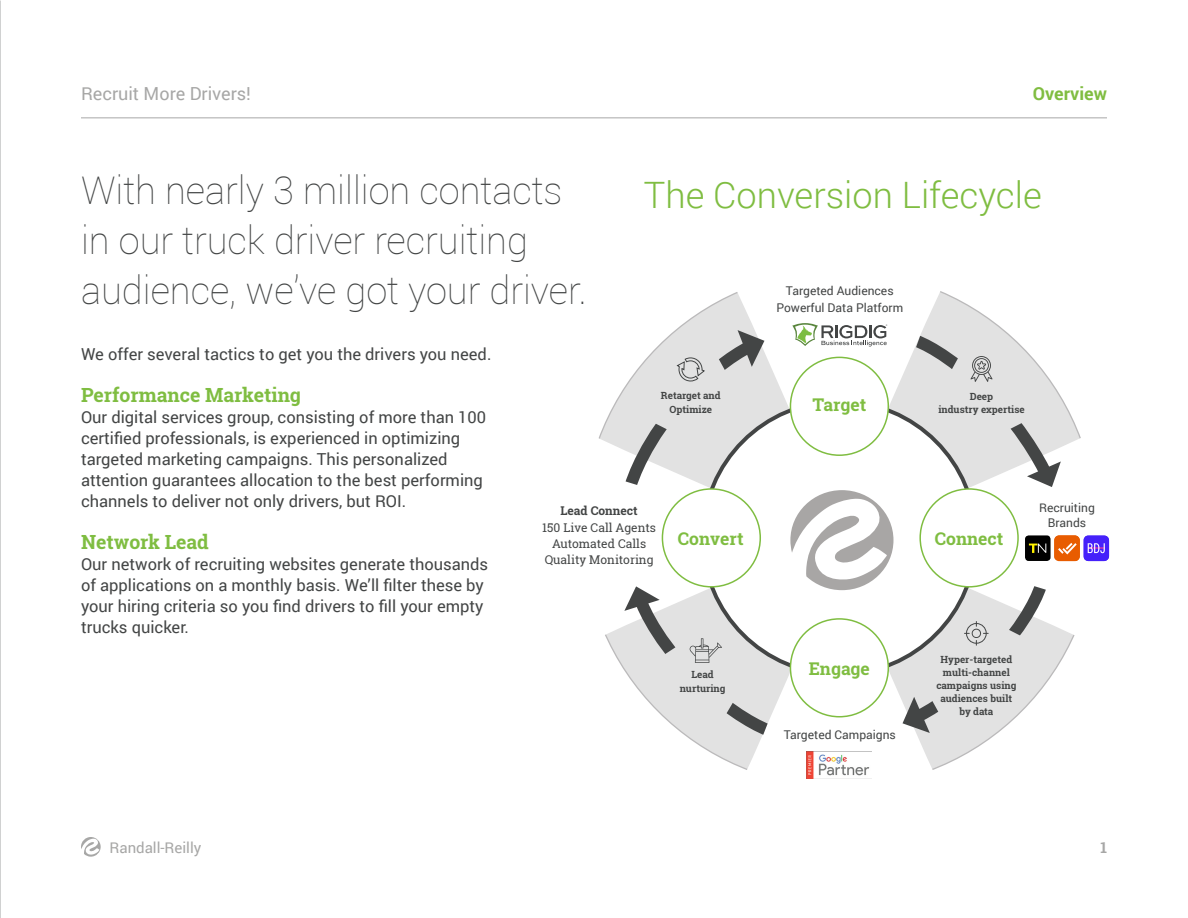
<style>
.page{position:relative;width:1188px;height:918px;background:#fff}
.page>*{position:absolute;margin:0;border:0;box-sizing:border-box;transform-origin:0 0}
.t1{font:100 38.1px/49.8px "Roboto";color:#434545}
.t2{font:300 36.3px "Roboto";color:#7fbd41}
.t3{font:700 19.5px "Roboto Slab";color:#7fbd41}
.t4{font:18px "Roboto";color:#a7a7a6}
.t5{font:700 18px "Roboto";color:#80bd41}
.t6{font:700 17.55px "Roboto Slab";color:#7fbd41}
.t7{font:16.5px/21px "Roboto";color:#434545}
.t8{font:15px "Roboto";color:#a7a7a6}
.t9{font:700 15px "Roboto Slab";color:#a7a7a6}
.t10{font:12px "Roboto";color:#434545}
.t11{font:12px "Roboto Slab";color:#434545}
.t12{font:700 12px "Roboto Slab";color:#434545}
.t13{font:700 9.9px/13.2px "Roboto Slab";color:#434545;text-align:center}
</style>
<div class="page">
<hr style="left:81px;top:117px;width:1026px;height:1px;background:#a7a7a7">
<svg style="left:81px;top:837px;width:20px;height:20px"></svg>
<svg style="left:598px;top:291px;width:512px;height:488px"></svg>
<p class="t4" style="left:81px;top:81px;width:172px">Recruit More Drivers!</p>
<p class="t5" style="left:1033px;top:81px;width:76px">Overview</p>
<p class="t1" style="left:81px;top:164px;width:507px">With nearly 3 million contacts in our truck driver recruiting audience, we’ve got your driver.</p>
<p class="t7" style="left:81px;top:343px;width:412px">We offer several tactics to get you the drivers you need.</p>
<p class="t3" style="left:81px;top:381px;width:222px">Performance Marketing</p>
<p class="t7" style="left:81px;top:406px;width:407px">Our digital services group, consisting of more than 100 certified professionals, is experienced in optimizing targeted marketing campaigns. This personalized attention guarantees allocation to the best performing channels to deliver not only drivers, but ROI.</p>
<p class="t3" style="left:81px;top:528px;width:129px">Network Lead</p>
<p class="t7" style="left:81px;top:553px;width:409px">Our network of recruiting websites generate thousands of applications on a monthly basis. We’ll filter these by your hiring criteria so you find drivers to fill your empty trucks quicker.</p>
<p class="t2" style="left:644px;top:170px;width:399px">The Conversion Lifecycle</p>
<p class="t10" style="left:786px;top:282px;width:109px">Targeted Audiences</p>
<p class="t10" style="left:776px;top:299px;width:128px">Powerful Data Platform</p>
<p class="t13" style="left:661px;top:389px;width:61px">Retarget and</p>
<p class="t13" style="left:670px;top:402px;width:44px">Optimize</p>
<p class="t13" style="left:970px;top:390px;width:25px">Deep</p>
<p class="t13" style="left:938px;top:403px;width:88px">industry expertise</p>
<p class="t6" style="left:812px;top:392px;width:55px">Target</p>
<p class="t10" style="left:1039px;top:500px;width:57px">Recruiting</p>
<p class="t10" style="left:1048px;top:515px;width:40px">Brands</p>
<p class="t12" style="left:561px;top:502px;width:79px">Lead Connect</p>
<p class="t11" style="left:542px;top:519px;width:115px">150 Live Call Agents</p>
<p class="t11" style="left:552px;top:535px;width:96px">Automated Calls</p>
<p class="t11" style="left:545px;top:552px;width:110px">Quality Monitoring</p>
<p class="t6" style="left:678px;top:526px;width:67px">Convert</p>
<p class="t6" style="left:935px;top:526px;width:70px">Connect</p>
<p class="t13" style="left:691px;top:668px;width:24px">Lead</p>
<p class="t13" style="left:680px;top:681px;width:47px">nurturing</p>
<p class="t6" style="left:809px;top:656px;width:63px">Engage</p>
<p class="t10" style="left:784px;top:726px;width:114px">Targeted Campaigns</p>
<p class="t13" style="left:936px;top:652px;width:81px">Hyper-targeted multi-channel campaigns using audiences built</p>
<p class="t13" style="left:959px;top:705px;width:35px">by data</p>
<p class="t8" style="left:110px;top:837px;width:93px">Randall-Reilly</p>
<p class="t9" style="left:1100px;top:837px;width:8px">1</p>
</div>
